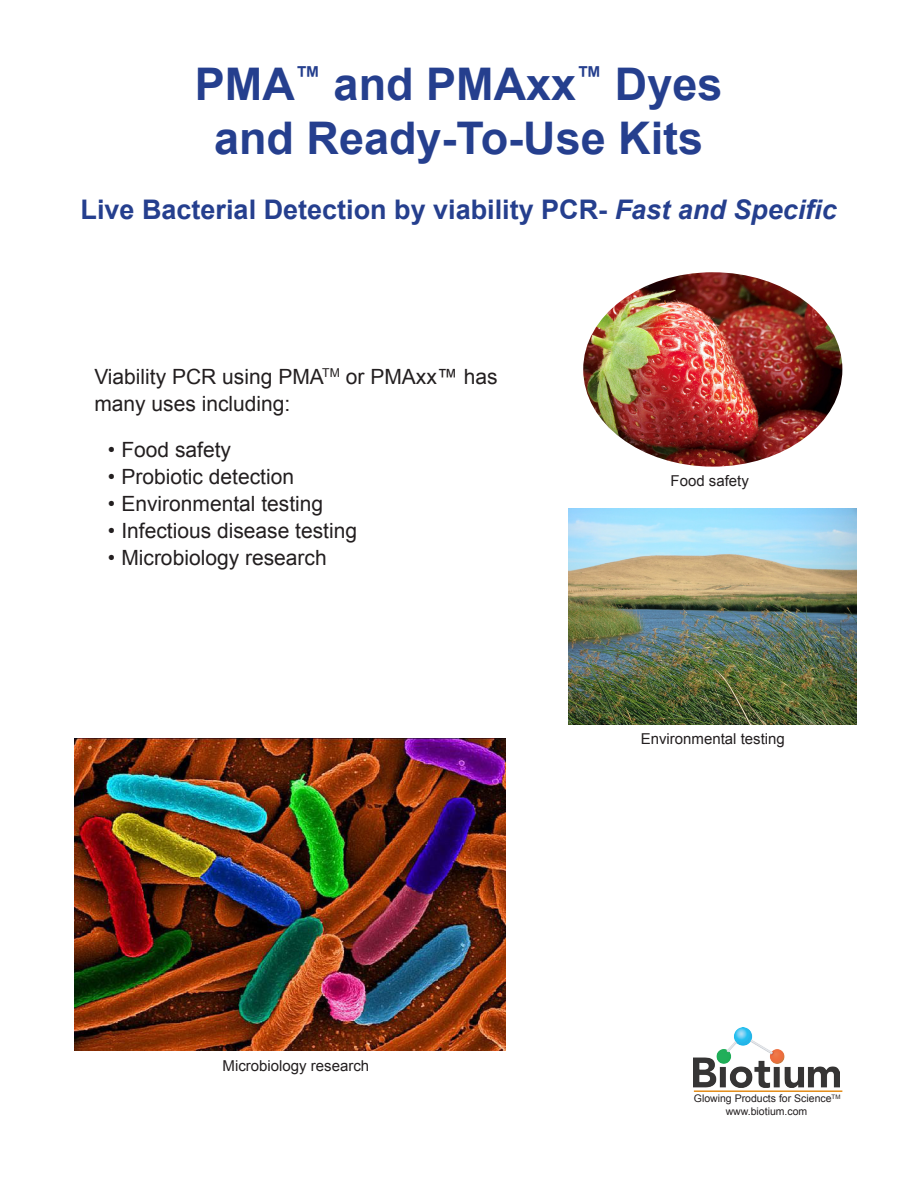
<style>
.page{position:relative;width:918px;height:1188px;background:#fff}
.page>*{position:absolute;margin:0;border:0;box-sizing:border-box;transform-origin:0 0}
.t1{font:700 45px "Arial";color:#253f8e}
.t2{font:700 27px "Arial";color:#253f8e}
.t3{font:21px/27px "Arial";color:#231f20}
.t4{font:15px "Arial";color:#231f20}
.Body{font:10.5px "Arial";color:#231f20}
.s1{font-style:italic}
</style>
<div class="page">
<img style="left:74px;top:739px;width:432px;height:312px">
<img style="left:583px;top:272px;width:259px;height:195px">
<img style="left:569px;top:509px;width:288px;height:215px">
<img style="left:694px;top:1028px;width:146px;height:60px">
<hr style="left:694px;top:1090px;width:148px;height:2px;background:#e38c18">
<p class="t1" style="left:195px;top:54px;width:529px">PMA<sup>™</sup> and PMAxx<sup>™</sup> Dyes</p>
<p class="t1" style="left:214px;top:108px;width:491px">and Ready-To-Use Kits</p>
<p class="t2" style="left:81px;top:192px;width:758px">Live Bacterial Detection by viability PCR- <span class="s1">Fast and Specific</span></p>
<p class="t3" style="left:94px;top:363px;width:405px">Viability PCR using PMA<sup>TM</sup> or PMAxx™ has many uses including:</p>
<p class="t3" style="left:108px;top:436px;width:125px">• Food safety</p>
<p class="t3" style="left:108px;top:463px;width:188px">• Probiotic detection</p>
<p class="t3" style="left:108px;top:490px;width:217px">• Environmental testing</p>
<p class="t3" style="left:108px;top:517px;width:251px">• Infectious disease testing</p>
<p class="t3" style="left:108px;top:544px;width:220px">• Microbiology research</p>
<p class="t4" style="left:223px;top:1056px;width:148px">Microbiology research</p>
<p class="t4" style="left:671px;top:471px;width:80px">Food safety</p>
<p class="t4" style="left:641px;top:729px;width:146px">Environmental testing</p>
<p class="Body" style="left:694px;top:1092px;width:148px">Glowing Products for Science<sup>TM</sup></p>
<p class="Body" style="left:726px;top:1104px;width:83px">www.biotium.com</p>
</div>
